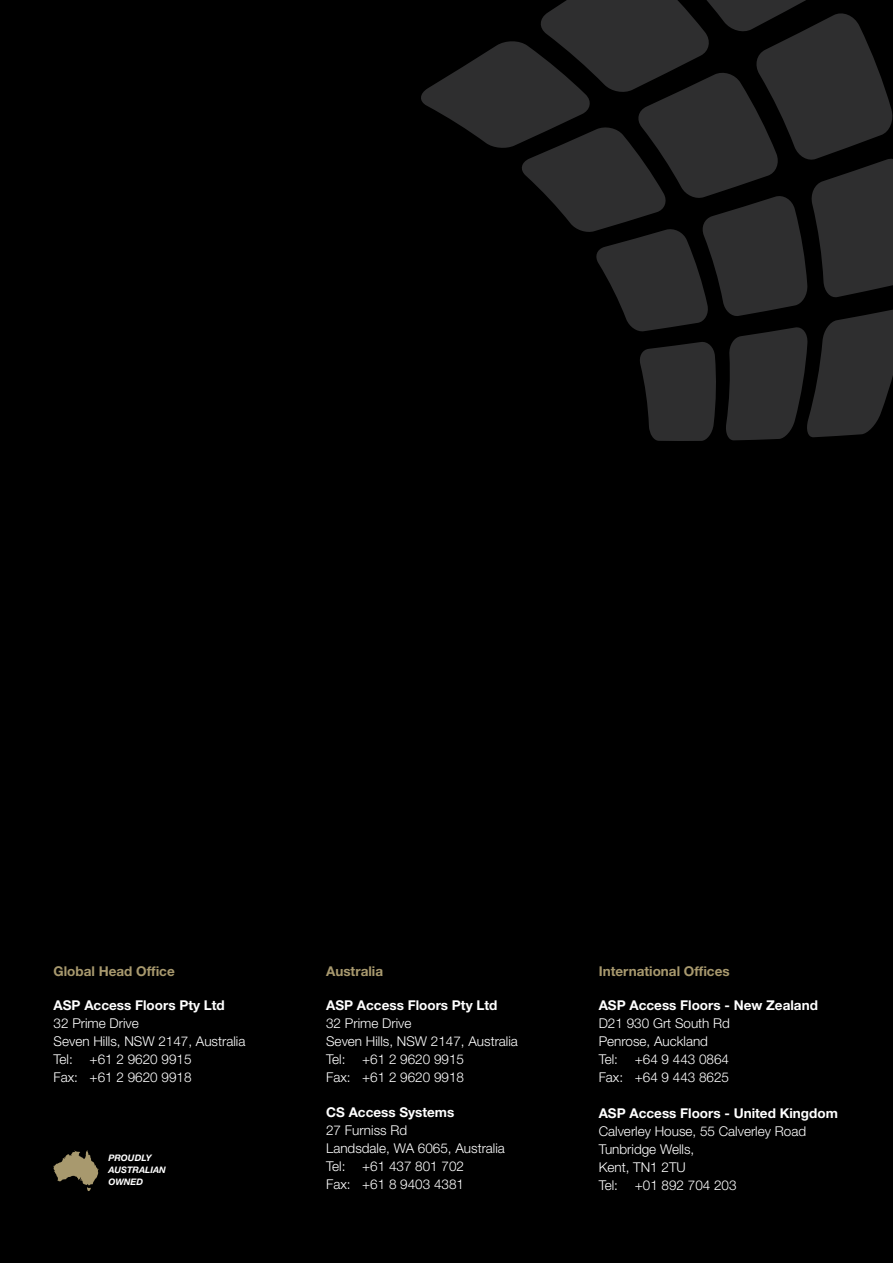
<style>
.page{position:relative;width:893px;height:1263px;background:#000}
.page>*{position:absolute;margin:0;border:0;box-sizing:border-box;transform-origin:0 0}
.t1{font:300 13.5px/18px "Helvetica Neue LT Std";color:#fff}
.t2{font:700 13.5px "Helvetica Neue LT Std";color:#fff}
.t3{font:700 13.5px "Helvetica Neue LT Std";color:#a8996e}
.t4{font:italic 700 9px/12px "Helvetica Neue LT Std";color:#fff}
</style>
<div class="page">
<svg style="left:54px;top:1150px;width:45px;height:41px"></svg>
<svg style="left:421px;top:0;width:472px;height:441px"></svg>
<p class="t3" style="left:54px;top:963px;width:123px">Global Head Office</p>
<p class="t2" style="left:54px;top:997px;width:173px">ASP Access Floors Pty Ltd</p>
<p class="t1" style="left:54px;top:1014px;width:193px">32 Prime Drive<br>Seven Hills, NSW 2147, Australia<br>Tel: +61 2 9620 9915<br>Fax: +61 2 9620 9918</p>
<p class="t4" style="left:108px;top:1151px;width:59px">PROUDLY<br>AUSTRALIAN<br>OWNED</p>
<p class="t3" style="left:326px;top:963px;width:58px">Australia</p>
<p class="t2" style="left:326px;top:997px;width:173px">ASP Access Floors Pty Ltd</p>
<p class="t1" style="left:326px;top:1014px;width:193px">32 Prime Drive<br>Seven Hills, NSW 2147, Australia<br>Tel: +61 2 9620 9915<br>Fax: +61 2 9620 9918</p>
<p class="t2" style="left:326px;top:1103px;width:130px">CS Access Systems</p>
<p class="t1" style="left:326px;top:1120px;width:180px">27 Furniss Rd<br>Landsdale, WA 6065, Australia<br>Tel: +61 437 801 702<br>Fax: +61 8 9403 4381</p>
<p class="t3" style="left:599px;top:963px;width:132px">International Offices</p>
<p class="t2" style="left:599px;top:997px;width:221px">ASP Access Floors - New Zealand</p>
<p class="t1" style="left:599px;top:1014px;width:133px">D21 930 Grt South Rd<br>Penrose, Auckland<br>Tel: +64 9 443 0864<br>Fax: +64 9 443 8625</p>
<p class="t2" style="left:599px;top:1105px;width:241px">ASP Access Floors - United Kingdom</p>
<p class="t1" style="left:599px;top:1122px;width:209px">Calverley House, 55 Calverley Road<br>Tunbridge Wells,<br>Kent, TN1 2TU<br>Tel: +01 892 704 203</p>
</div>
